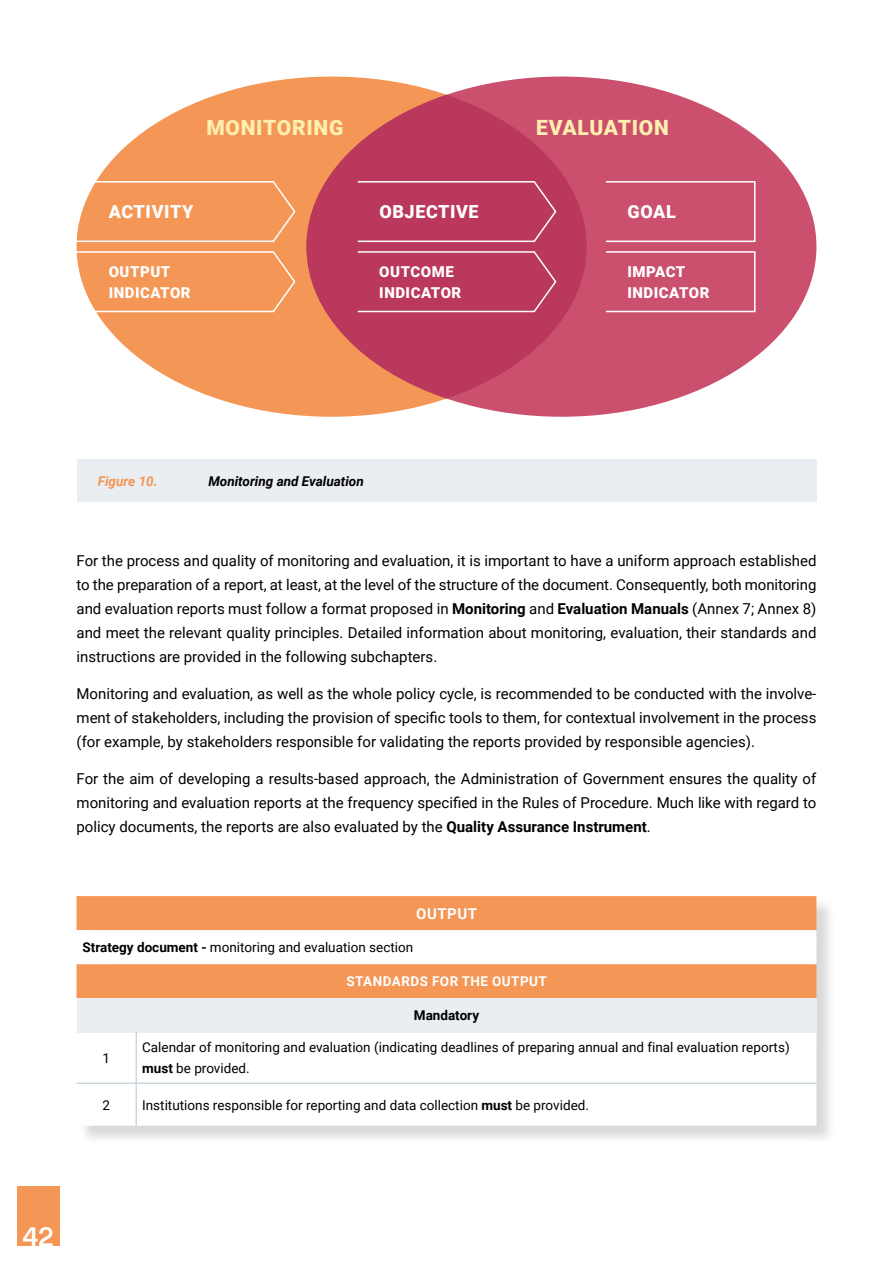
<style>
.page{position:relative;width:893px;height:1263px;background:#fff}
.page>*{position:absolute;margin:0;border:0;box-sizing:border-box;transform-origin:0 0}
.t1{font:27px "ABC Normal Neutral";color:#fff}
.t2{font:900 21px "Roboto";letter-spacing:.035em;color:#ffefaf}
.t3{font:900 18px "Roboto";letter-spacing:.035em;color:#fff}
.t4{font:15px/24px "Roboto";color:#000;text-align:justify}
.t5{font:900 15px "Roboto";letter-spacing:.035em;color:#fff}
.Body{font:700 15px "Roboto";letter-spacing:.035em;color:#fff}
.Body-2{font:13.5px/21px "Roboto";color:#000}
.t6{font:italic 700 13.5px "Roboto";color:#000}
.Body-3{font:700 13.5px "Roboto";letter-spacing:.035em;color:#fff}
.t7{font:italic 700 13.5px "Roboto";color:#f49655}
.Body-4{font:700 13.5px "Roboto";color:#000}
.s1{font-weight:700}
</style>
<div class="page">
<div style="left:17px;top:1186px;width:43px;height:60px;background:#f49655"></div>
<div style="left:77px;top:77px;width:510px;height:340px;background:#f49655;border-radius:50%"></div>
<div style="left:306px;top:77px;width:510px;height:340px;background:#ca506e;border-radius:50%"></div>
<div style="left:306px;top:95px;width:281px;height:303px;background:#b9385b;border-radius:50%"></div>
<div style="left:77px;top:459px;width:739px;height:43px;background:#eaedf1"></div>
<svg style="left:76px;top:180px;width:220px;height:63px"></svg>
<svg style="left:76px;top:250px;width:220px;height:63px"></svg>
<svg style="left:357px;top:181px;width:200px;height:62px"></svg>
<svg style="left:357px;top:251px;width:200px;height:62px"></svg>
<div style="left:605px;top:181px;width:150px;height:61px;border:2px solid #fff"></div>
<div style="left:605px;top:251px;width:150px;height:61px;border:2px solid #fff"></div>
<div style="left:78px;top:897px;width:758px;height:248px;background:#000;opacity:.15"></div>
<div style="left:77px;top:896px;width:739px;height:34px;background:#f49655"></div>
<svg style="left:77px;top:930px;width:739px;height:196px"></svg>
<div style="left:77px;top:998px;width:739px;height:34px;background:#eaedf1"></div>
<hr style="left:136px;top:1032px;width:1px;height:51px;background:#becbd3">
<hr style="left:77px;top:1083px;width:59px;height:1px;background:#becbd3">
<hr style="left:136px;top:1083px;width:680px;height:1px;background:#becbd3">
<hr style="left:136px;top:1084px;width:1px;height:42px;background:#becbd3">
<p class="t2" style="left:206px;top:113px;width:138px">MONITORING</p>
<p class="t2" style="left:536px;top:113px;width:134px">EVALUATION</p>
<p class="t3" style="left:109px;top:199px;width:86px">ACTIVITY</p>
<p class="t5" style="left:109px;top:261px;width:63px">OUTPUT</p>
<p class="t5" style="left:109px;top:282px;width:84px">INDICATOR</p>
<p class="t3" style="left:379px;top:199px;width:101px">OBJECTIVE</p>
<p class="t5" style="left:379px;top:261px;width:76px">OUTCOME</p>
<p class="t5" style="left:379px;top:282px;width:84px">INDICATOR</p>
<p class="t3" style="left:627px;top:199px;width:50px">GOAL</p>
<p class="t5" style="left:627px;top:261px;width:59px">IMPACT</p>
<p class="t5" style="left:627px;top:282px;width:84px">INDICATOR</p>
<p class="t7" style="left:98px;top:471px;width:61px">Figure 10.</p>
<p class="t6" style="left:208px;top:471px;width:157px">Monitoring and Evaluation</p>
<p class="t4" style="left:77px;top:548px;width:741px">For the process and quality of monitoring and evaluation, it is important to have a uniform approach established to the preparation of a report, at least, at the level of the structure of the document. Consequently, both monitoring and evaluation reports must follow a format proposed in <span class="s1">Monitoring</span> and <span class="s1">Evaluation Manuals</span> (Annex 7; Annex 8) and meet the relevant quality principles. Detailed information about monitoring, evaluation, their standards and instructions are provided in the following subchapters.</p>
<p class="t4" style="left:77px;top:681px;width:741px">Monitoring and evaluation, as well as the whole policy cycle, is recommended to be conducted with the involve&shy;ment of stakeholders, including the provision of specific tools to them, for contextual involvement in the process (for example, by stakeholders responsible for validating the reports provided by responsible agencies).</p>
<p class="t4" style="left:77px;top:766px;width:741px">For the aim of developing a results-based approach, the Administration of Government ensures the quality of monitoring and evaluation reports at the frequency specified in the Rules of Procedure. Much like with regard to policy documents, the reports are also evaluated by the <span class="s1">Quality Assurance Instrument</span>.</p>
<p class="Body" style="left:416px;top:903px;width:62px">OUTPUT</p>
<p class="Body-2" style="left:83px;top:936px;width:332px"><span class="s1">Strategy document -</span> monitoring and evaluation section</p>
<p class="Body-3" style="left:346px;top:972px;width:202px">STANDARDS FOR THE OUTPUT</p>
<p class="Body-4" style="left:414px;top:1006px;width:67px">Mandatory</p>
<p class="Body-2" style="left:103px;top:1047px;width:9px">1</p>
<p class="Body-2" style="left:142px;top:1036px;width:649px">Calendar of monitoring and evaluation (indicating deadlines of preparing annual and final evaluation reports) <span class="s1">must</span> be provided.</p>
<p class="Body-2" style="left:103px;top:1094px;width:9px">2</p>
<p class="Body-2" style="left:142px;top:1094px;width:448px">Institutions responsible for reporting and data collection <span class="s1">must</span> be provided.</p>
<h1 class="t1" style="left:23px;top:1219px;width:32px">42</h1>
</div>
